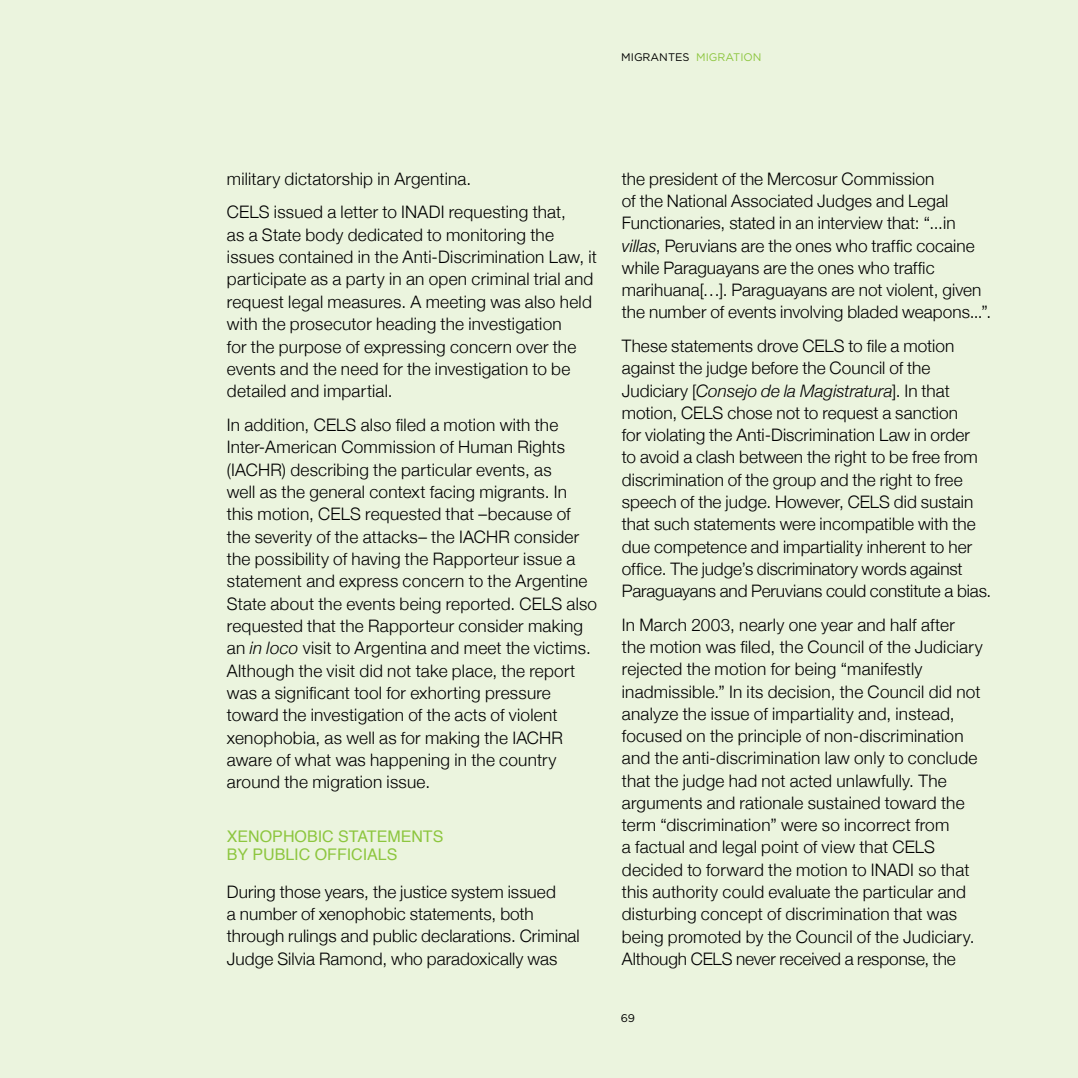
<style>
.page{position:relative;width:1078px;height:1078px;background:#fff}
.page>*{position:absolute;margin:0;border:0;box-sizing:border-box;transform-origin:0 0}
.t1{font:300 17.2px/22.2px "Helvetica Neue";letter-spacing:.01em;color:#000}
.t2{font:16px/18px "Helvetica";color:#8dc63f}
.t3{font:11.2px "Gotham";color:#000}
.t4{font:11px "Gotham";color:#000}
.s1{color:#8dc63f}
.s2{font-style:italic}
</style>
<div class="page">
<div style="left:0;top:0;width:1077px;height:1077px;background:#ebf4de"></div>
<p class="t4" style="left:621px;top:50px;width:142px">MIGRANTES <span class="s1">MIGRATION</span></p>
<p class="t1" style="left:227px;top:161px;width:340px;line-height:33.6px">military dictatorship in Argentina.<br>CELS issued a letter to INADI requesting that,</p>
<p class="t1" style="left:227px;top:222px;width:371px">as a State body dedicated to monitoring the issues contained in the Anti-Discrimination Law, it participate as a party in an open criminal trial and request legal measures. A meeting was also held with the prosecutor heading the investigation<br>for the purpose of expressing concern over the events and the need for the investigation to be detailed and impartial.</p>
<p class="t1" style="left:227px;top:412px;width:372px">In addition, CELS also filed a motion with the Inter-American Commission of Human Rights (IACHR) describing the particular events, as<br>well as the general context facing migrants. In this motion, CELS requested that –because of the severity of the attacks– the IACHR consider the possibility of having the Rapporteur issue a statement and express concern to the Argentine State about the events being reported. CELS also requested that the Rapporteur consider making an <span class="s2">in loco</span> visit to Argentina and meet the victims.<br>Although the visit did not take place, the report was a significant tool for exhorting pressure toward the investigation of the acts of violent xenophobia, as well as for making the IACHR aware of what was happening in the country around the migration issue.</p>
<p class="t2" style="left:227px;top:827px;width:218px">XENOPHOBIC STATEMENTS<br>BY PUBLIC OFFICIALS</p>
<p class="t1" style="left:227px;top:879px;width:354px">During those years, the justice system issued<br>a number of xenophobic statements, both through rulings and public declarations. Criminal Judge Silvia Ramond, who paradoxically was</p>
<p class="t1" style="left:621px;top:166px;width:371px">the president of the Mercosur Commission<br>of the National Associated Judges and Legal Functionaries, stated in an interview that: “...in <span class="s2">villas</span>, Peruvians are the ones who traffic cocaine while Paraguayans are the ones who traffic marihuana[…]. Paraguayans are not violent, given the number of events involving bladed weapons...”.</p>
<p class="t1" style="left:621px;top:334px;width:371px">These statements drove CELS to file a motion against the judge before the Council of the Judiciary [<span class="s2">Consejo de la Magistratura</span>]. In that motion, CELS chose not to request a sanction<br>for violating the Anti-Discrimination Law in order<br>to avoid a clash between the right to be free from discrimination of the group and the right to free speech of the judge. However, CELS did sustain that such statements were incompatible with the due competence and impartiality inherent to her office. The judge’s discriminatory words against Paraguayans and Peruvians could constitute a bias.</p>
<p class="t1" style="left:621px;top:612px;width:362px">In March 2003, nearly one year and half after the motion was filed, the Council of the Judiciary rejected the motion for being “manifestly inadmissible.” In its decision, the Council did not analyze the issue of impartiality and, instead, focused on the principle of non-discrimination and the anti-discrimination law only to conclude that the judge had not acted unlawfully. The arguments and rationale sustained toward the term “discrimination” were so incorrect from<br>a factual and legal point of view that CELS decided to forward the motion to INADI so that this authority could evaluate the particular and disturbing concept of discrimination that was being promoted by the Council of the Judiciary.<br>Although CELS never received a response, the</p>
<p class="t3" style="left:620px;top:1010px;width:16px">69</p>
</div>
